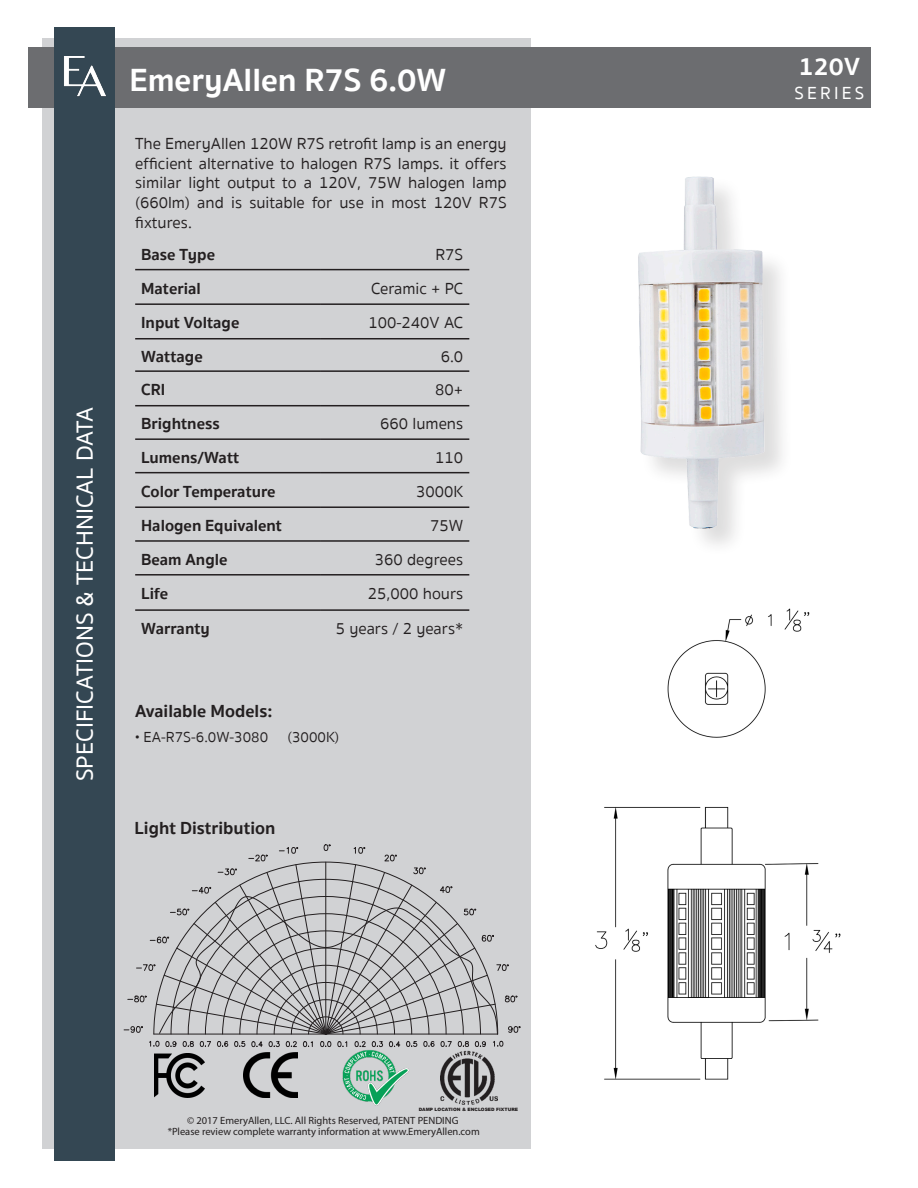
<style>
.page{position:relative;width:918px;height:1188px;background:#fff}
.page>*{position:absolute;margin:0;border:0;box-sizing:border-box;transform-origin:0 0}
.t1{font:700 33px "Sukhumvit Set";color:#fff}
.t2{font:700 25.5px "Sukhumvit Set";color:#fff}
.t3{font:500 24px "Sukhumvit Set";color:#fff}
.t4{font:700 18px "Sukhumvit Set";color:#231f20}
.t5{font:500 18px "Sukhumvit Set";letter-spacing:.18em;color:#fff}
.t6{font:16.5px/19.8px "Sukhumvit Set Text";color:#231f20;text-align:justify}
.t7{font:700 16.5px "Sukhumvit Set";color:#231f20}
.t8{font:15px "Sukhumvit Set Text";color:#231f20}
.t9{font:10.5px "Myriad Pro";color:#231f20}
.t10{font:900 4.5px "Arial";color:#231f20}
</style>
<div class="page">
<div style="left:42px;top:39px;width:489px;height:1110px;background:#d1d2d4"></div>
<div style="left:28px;top:47px;width:842px;height:61px;background:#6c6d70"></div>
<div style="left:54px;top:27px;width:60px;height:1134px;background:#344753"></div>
<img style="left:64px;top:56px;width:42px;height:41px">
<hr style="left:135px;top:269px;width:186px;height:1px;background:#231f20">
<hr style="left:321px;top:269px;width:148px;height:1px;background:#231f20">
<hr style="left:135px;top:303px;width:186px;height:2px;background:#231f20">
<hr style="left:321px;top:303px;width:148px;height:2px;background:#231f20">
<hr style="left:135px;top:338px;width:186px;height:1px;background:#231f20">
<hr style="left:321px;top:338px;width:148px;height:1px;background:#231f20">
<hr style="left:135px;top:370px;width:186px;height:2px;background:#231f20">
<hr style="left:321px;top:370px;width:148px;height:2px;background:#231f20">
<hr style="left:135px;top:405px;width:186px;height:1px;background:#231f20">
<hr style="left:321px;top:405px;width:148px;height:1px;background:#231f20">
<hr style="left:135px;top:438px;width:186px;height:2px;background:#231f20">
<hr style="left:321px;top:438px;width:148px;height:2px;background:#231f20">
<hr style="left:135px;top:472px;width:186px;height:1px;background:#231f20">
<hr style="left:321px;top:472px;width:148px;height:1px;background:#231f20">
<hr style="left:135px;top:506px;width:186px;height:2px;background:#231f20">
<hr style="left:321px;top:506px;width:148px;height:2px;background:#231f20">
<hr style="left:135px;top:540px;width:186px;height:2px;background:#231f20">
<hr style="left:321px;top:540px;width:148px;height:2px;background:#231f20">
<hr style="left:135px;top:574px;width:186px;height:2px;background:#231f20">
<hr style="left:321px;top:574px;width:148px;height:2px;background:#231f20">
<hr style="left:135px;top:609px;width:186px;height:2px;background:#231f20">
<hr style="left:321px;top:609px;width:148px;height:2px;background:#231f20">
<svg style="left:124px;top:844px;width:396px;height:203px"></svg>
<svg style="left:159px;top:896px;width:339px;height:139px"></svg>
<img style="left:638px;top:176px;width:144px;height:369px">
<img style="left:595px;top:608px;width:246px;height:472px">
<img style="left:155px;top:1053px;width:49px;height:45px">
<img style="left:244px;top:1053px;width:53px;height:45px">
<img style="left:342px;top:1050px;width:68px;height:56px">
<img style="left:440px;top:1050px;width:57px;height:55px">
<p class="t3" style="left:68px;top:781px;width:376px;rotate:-90deg">SPECIFICATIONS &amp; TECHNICAL DATA</p>
<p class="t1" style="left:129px;top:54px;width:318px">EmeryAllen R7S 6.0W</p>
<p class="t6" style="left:135px;top:134px;width:373px">The EmeryAllen 120W R7S retrofit lamp is an energy efficient alternative to halogen R7S lamps. it offers similar light output to a 120V, 75W halogen lamp (660lm) and is suitable for use in most 120V R7S fixtures.</p>
<p class="t7" style="left:141px;top:242px;width:75px">Base Type</p>
<p class="t6" style="left:436px;top:245px;width:29px">R7S</p>
<p class="t7" style="left:141px;top:276px;width:61px">Material</p>
<p class="t6" style="left:371px;top:279px;width:94px">Ceramic + PC</p>
<p class="t7" style="left:141px;top:310px;width:100px">Input Voltage</p>
<p class="t6" style="left:368px;top:313px;width:96px">100-240V AC</p>
<p class="t7" style="left:141px;top:344px;width:63px">Wattage</p>
<p class="t6" style="left:441px;top:347px;width:24px">6.0</p>
<p class="t7" style="left:141px;top:377px;width:25px">CRI</p>
<p class="t6" style="left:435px;top:380px;width:30px">80+</p>
<p class="t7" style="left:141px;top:411px;width:80px">Brightness</p>
<p class="t6" style="left:380px;top:414px;width:85px">660 lumens</p>
<p class="t7" style="left:141px;top:445px;width:100px">Lumens/Watt</p>
<p class="t6" style="left:435px;top:448px;width:30px">110</p>
<p class="t7" style="left:141px;top:479px;width:136px">Color Temperature</p>
<p class="t6" style="left:416px;top:482px;width:49px">3000K</p>
<p class="t7" style="left:141px;top:513px;width:142px">Halogen Equivalent</p>
<p class="t6" style="left:430px;top:516px;width:35px">75W</p>
<p class="t7" style="left:141px;top:547px;width:88px">Beam Angle</p>
<p class="t6" style="left:375px;top:550px;width:90px">360 degrees</p>
<p class="t7" style="left:141px;top:581px;width:29px">Life</p>
<p class="t6" style="left:368px;top:584px;width:97px">25,000 hours</p>
<p class="t7" style="left:141px;top:616px;width:70px">Warranty</p>
<p class="t6" style="left:336px;top:619px;width:129px">5 years / 2 years*</p>
<p class="t4" style="left:135px;top:697px;width:139px">Available Models:</p>
<p class="t8" style="left:135px;top:727px;width:135px">• EA-R7S-6.0W-3080</p>
<p class="t8" style="left:288px;top:727px;width:53px">(3000K)</p>
<p class="t4" style="left:135px;top:814px;width:142px">Light Distribution</p>
<p class="t10" style="left:419px;top:1106px;width:101px">DAMP LOCATION &amp; ENCLOSED FIXTURE</p>
<p class="t9" style="left:187px;top:1114px;width:273px">© 2017 EmeryAllen, LLC. All Rights Reserved, PATENT PENDING</p>
<p class="t9" style="left:168px;top:1125px;width:314px">*Please review complete warranty information at www.EmeryAllen.com</p>
<p class="t2" style="left:799px;top:47px;width:63px">120V</p>
<p class="t5" style="left:794px;top:81px;width:71px">SERIES</p>
</div>
